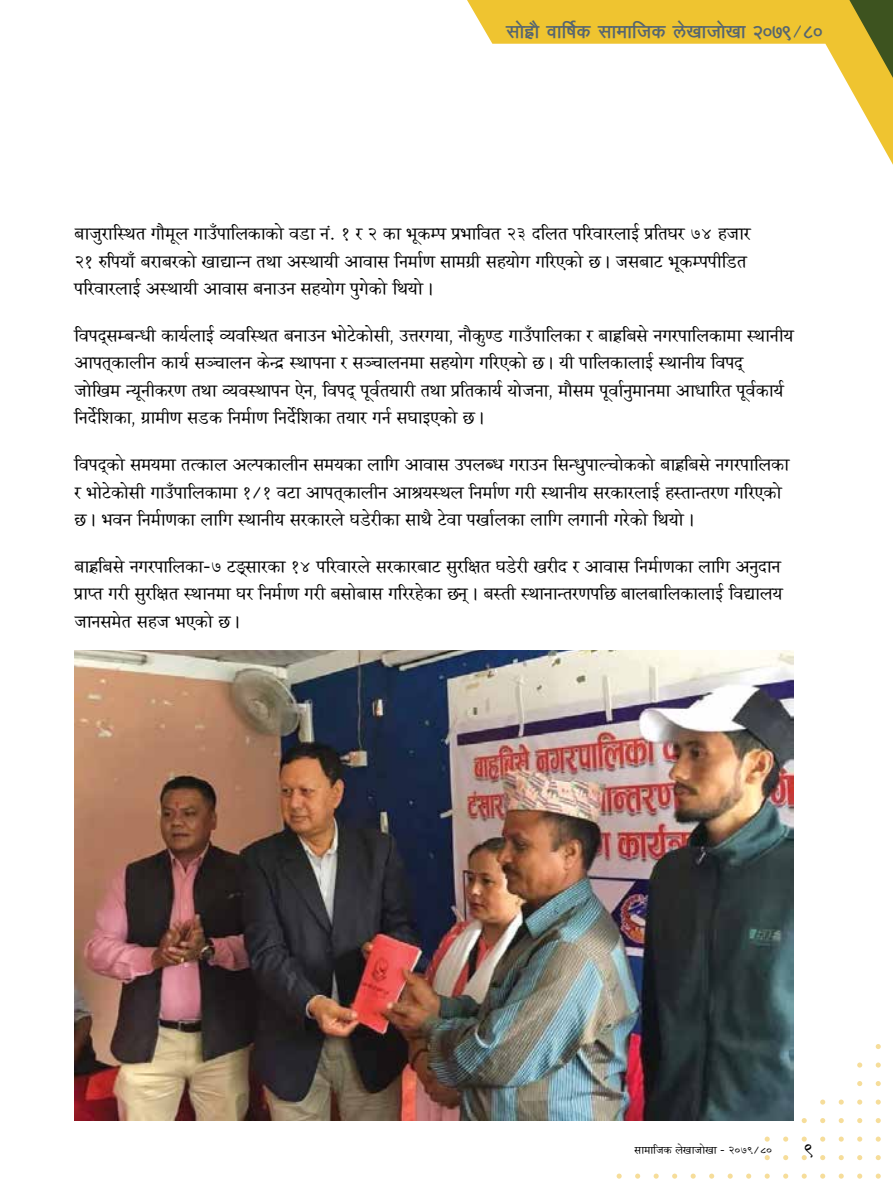
<style>
.page{position:relative;width:893px;height:1191px;background:#fff}
.page>*{position:absolute;margin:0;border:0;box-sizing:border-box;transform-origin:0 0}
.t1{font:700 24.5px "N Shree";color:#556570}
.t2{font:22.75px/27.3px "Nagarik";color:#000}
.t3{font:14px "Nagarik";color:#000}
.s1{font-family:"Nepali Fontby Otard";font-size:26.25px}
</style>
<div class="page">
<svg style="left:467px;top:0;width:369px;height:63px;fill:#efc430"></svg>
<svg style="left:836px;top:0;width:57px;height:165px"></svg>
<svg style="left:876px;top:1173px;width:5px;height:5px"></svg>
<svg style="left:876px;top:1155px;width:5px;height:5px"></svg>
<svg style="left:876px;top:1136px;width:5px;height:5px"></svg>
<svg style="left:876px;top:1118px;width:5px;height:5px"></svg>
<svg style="left:876px;top:1099px;width:5px;height:5px"></svg>
<svg style="left:876px;top:1081px;width:5px;height:5px"></svg>
<svg style="left:876px;top:1062px;width:5px;height:5px"></svg>
<svg style="left:876px;top:1044px;width:5px;height:5px"></svg>
<svg style="left:857px;top:1173px;width:5px;height:5px"></svg>
<svg style="left:857px;top:1155px;width:5px;height:5px"></svg>
<svg style="left:857px;top:1136px;width:5px;height:5px"></svg>
<svg style="left:857px;top:1118px;width:5px;height:5px"></svg>
<svg style="left:857px;top:1099px;width:5px;height:5px"></svg>
<svg style="left:839px;top:1173px;width:5px;height:5px"></svg>
<svg style="left:839px;top:1155px;width:5px;height:5px"></svg>
<svg style="left:839px;top:1136px;width:5px;height:5px"></svg>
<svg style="left:839px;top:1118px;width:5px;height:5px"></svg>
<svg style="left:839px;top:1099px;width:5px;height:5px"></svg>
<svg style="left:857px;top:1081px;width:5px;height:5px"></svg>
<svg style="left:857px;top:1062px;width:5px;height:5px"></svg>
<svg style="left:820px;top:1173px;width:5px;height:5px"></svg>
<svg style="left:820px;top:1155px;width:5px;height:5px"></svg>
<svg style="left:820px;top:1136px;width:5px;height:5px"></svg>
<svg style="left:820px;top:1118px;width:5px;height:5px"></svg>
<svg style="left:820px;top:1099px;width:5px;height:5px"></svg>
<svg style="left:802px;top:1173px;width:5px;height:5px"></svg>
<svg style="left:802px;top:1155px;width:5px;height:5px"></svg>
<svg style="left:802px;top:1136px;width:5px;height:5px"></svg>
<svg style="left:802px;top:1118px;width:5px;height:5px"></svg>
<svg style="left:783px;top:1173px;width:5px;height:5px"></svg>
<svg style="left:783px;top:1155px;width:5px;height:5px"></svg>
<svg style="left:783px;top:1136px;width:5px;height:5px"></svg>
<svg style="left:765px;top:1173px;width:5px;height:5px"></svg>
<svg style="left:765px;top:1155px;width:5px;height:5px"></svg>
<svg style="left:765px;top:1136px;width:5px;height:5px"></svg>
<svg style="left:746px;top:1173px;width:5px;height:5px"></svg>
<svg style="left:728px;top:1173px;width:5px;height:5px"></svg>
<svg style="left:709px;top:1173px;width:5px;height:5px"></svg>
<svg style="left:691px;top:1173px;width:5px;height:5px"></svg>
<svg style="left:672px;top:1173px;width:5px;height:5px"></svg>
<svg style="left:654px;top:1173px;width:5px;height:5px"></svg>
<svg style="left:635px;top:1173px;width:5px;height:5px"></svg>
<svg style="left:617px;top:1173px;width:5px;height:5px"></svg>
<img style="left:74px;top:650px;width:719px;height:470px">
<p class="t1" style="left:506px;top:19px;width:318px">;f]x|f}jflif{s ;fdflhs n]vfhf]vf @)&amp;(÷*)</p>
<p class="t2" style="left:75px;top:220px;width:677px">afh'/fl:yt uf}d"n ufpFkflnsfsf] j8f g+= ! / @ sf e"sDk k|efljt @# blnt kl/jf/nfO{ k|lt3/ &amp;$ xhf/ @! ?lkofF a/fa/sf] vfBfGg tyf c:yfoL cfjf; lgdf{0f ;fdu|L ;xof]u ul/Psf] 5 . h;af6 e"sDkkLl8t kl/jf/nfO{ c:yfoL cfjf; agfpg ;xof]u k'u]sf] lyof] .</p>
<p class="t2" style="left:75px;top:322px;width:720px">ljkb\;DaGwL sfo{nfO{ Jojl:yt agfpg ef]6]sf];L, pQ/uof, gf}s'08 ufpFkflnsf / afx|la;] gu/kflnsfdf :yfgLo cfkt\sfnLg sfo{ ;~rfng s]Gb|:yfkgf / ;~rfngdf ;xof]u ul/Psf] 5 . oL kflnsfnfO{ :yfgLo ljkb\ hf]lvd Go"gLs/0f tyf Joj:yfkg P]g, ljkb\ k"j{tof/L tyf k|ltsfo{ of]hgf, df};d k"jf{g'dfgdf cfwfl/t k"j{sfo{ lgb{]lzsf, u|fdL0f ;8s lgd{f0f lgb{]lzsf tof/ ug{ ;3fOPsf] 5 .</p>
<p class="t2" style="left:75px;top:451px;width:716px">ljkb\sf] ;dodf tTsfn cNksfnLg ;dosf nflu cfjf; pknAw u/fpg l;Gw'kfNrf]ssf] afx|la;] gu/kflnsf / ef]6]sf];L ufpFkflnsfdf !÷! j6f cfkt\sfnLg cf&gt;o:yn lgdf{0f u/L :yfgLo ;/sf/nfO{ x:tfGt/0f ul/Psf]<br>5 . ejg lgd{f0fsf nflu :yfgLo ;/sf/n] 38]/Lsf ;fy} 6]jf kvf{nsf nflu nufgL u/]sf] lyof] .</p>
<p class="t2" style="left:75px;top:553px;width:709px;text-align:justify">afx|la;] gu/kflnsf–&amp; 6ª\;f/sf !$ kl/jf/n] ;/sf/af6 ;'/lIft 38]/L v/Lb / cfjf; lgd{f0fsf nflu cg'bfg k|fKt u/L ;'/lIft :yfgdf 3/ lgd{f0f u/L a;f]af; ul//x]sf 5g\ . a:tL :yfgfGt/0fkl5 afnaflnsfnfO{ ljBfno hfg;d]t ;xh ePsf] 5 .</p>
<p class="t3" style="left:635px;top:1143px;width:181px">;fdflhs n]vfhf]vf – @)&amp;(÷*) <span class="s1">9</span></p>
</div>
